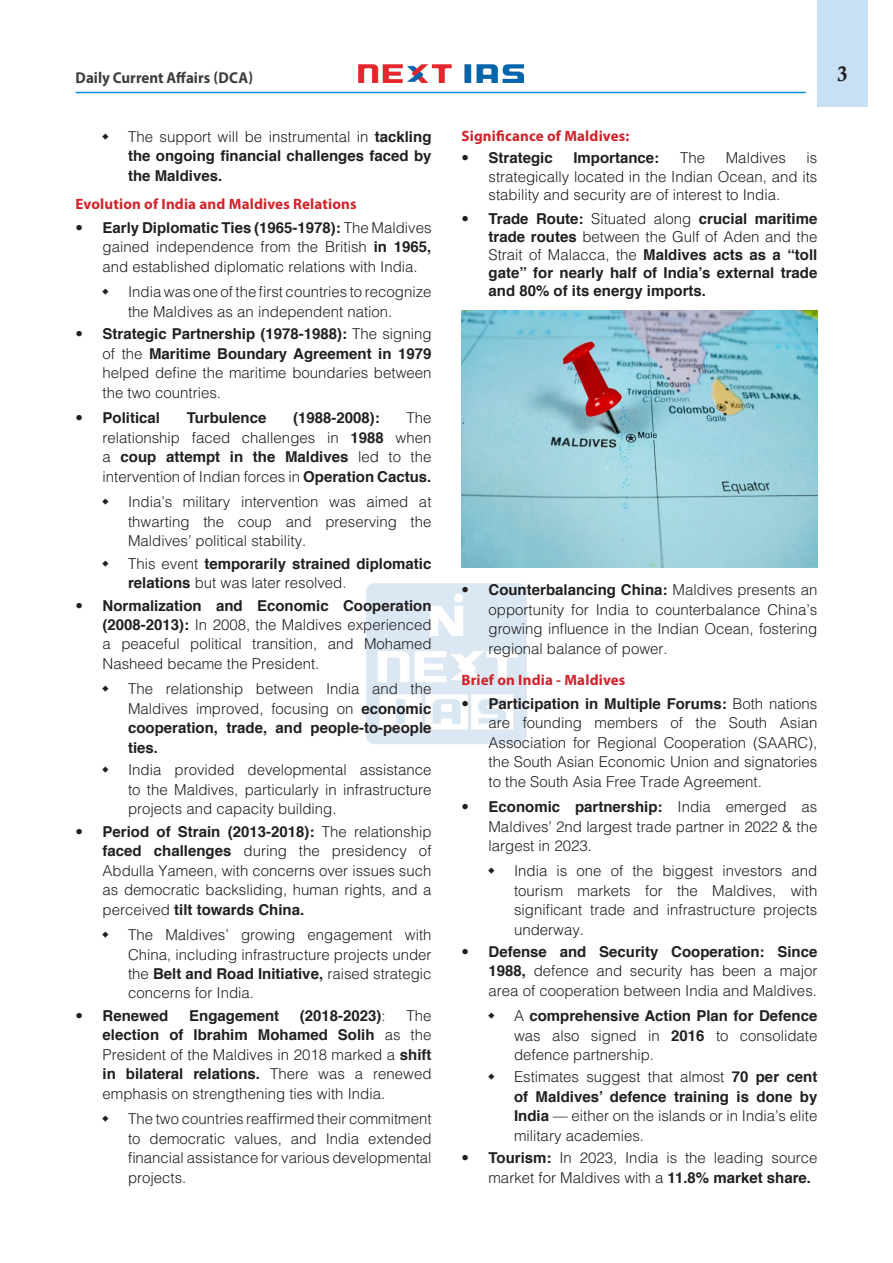
<style>
.page{position:relative;width:893px;height:1263px;background:#fff}
.page>*{position:absolute;margin:0;border:0;box-sizing:border-box;transform-origin:0 0}
.t1{font:21px "Calis MT Bol";color:#231f20}
.t2{font:700 15.75px "Myriad Pro";color:#3e3e3f;scale:.95 1}
.t3{font:300 15px/19.5px "Helvetica";color:#231f20;text-align:justify}
.t4{font:700 15px/18px "Helvetica";color:#231f20;text-align:justify}
.H-2{font:700 15px "Myriad Pro";letter-spacing:.01em;color:#d1232a}
.s1{font-weight:300}
.s2{font-weight:700}
</style>
<div class="page">
<div style="left:817px;top:0;width:51px;height:107px;background:#c7e0f3"></div>
<img style="left:358px;top:64px;width:165px;height:19px">
<hr style="left:76px;top:92px;width:730px;height:1px;background:#008fd5">
<img style="left:366px;top:583px;width:161px;height:161px">
<img style="left:461px;top:311px;width:356px;height:256px">
<p class="t2" style="left:76px;top:67px;width:188px">Daily Current Affairs (DCA)</p>
<h1 class="t1" style="left:837px;top:62px;width:12px">3</h1>
<p class="t4" style="left:128px;top:127px;width:305px;line-height:19.5px"><span class="s1">The support will be instrumental in</span> tackling the ongoing financial challenges faced by the Maldives.</p>
<p class="H-2" style="left:76px;top:194px;width:283px">Evolution of India and Maldives Relations</p>
<p class="t3" style="left:103px;top:217px;width:330px;text-indent:-27px">• <span class="s2">Early Diplomatic Ties (1965-1978):</span> The Maldives gained independence from the British <span class="s2">in 1965, </span>and established diplomatic relations with India.</p>
<p class="t3" style="left:128px;top:282px;width:305px">India was one of the first countries to recognize the Maldives as an independent nation.</p>
<p class="t3" style="left:103px;top:324px;width:330px;text-indent:-27px">• <span class="s2">Strategic Partnership (1978-1988):</span> The signing of the <span class="s2">Maritime Boundary Agreement in 1979 </span>helped define the maritime boundaries between the two countries.</p>
<p class="t4" style="left:76px;top:409px;width:86px"><span class="s1">•</span> Political</p>
<p class="t4" style="left:187px;top:409px;width:81px">Turbulence</p>
<p class="t4" style="left:293px;top:409px;width:88px">(1988-2008):</p>
<p class="t3" style="left:103px;top:408px;width:330px;text-indent:304px">The relationship faced challenges in <span class="s2">1988</span> when a <span class="s2">coup attempt in the Maldives</span> led to the intervention of Indian forces in <span class="s2">Operation Cactus.</span></p>
<p class="t3" style="left:128px;top:492px;width:305px">India’s military intervention was aimed at thwarting the coup and preserving the Maldives’ political stability.</p>
<p class="t4" style="left:128px;top:554px;width:305px;line-height:19.5px"><span class="s1">This event</span> temporarily strained diplomatic relations <span class="s1">but was later resolved.</span></p>
<p class="t3" style="left:103px;top:595px;width:330px;text-indent:-27px">• <span class="s2">Normalization and Economic Cooperation (2008-2013):</span> In 2008, the Maldives experienced a peaceful political transition, and Mohamed Nasheed became the President.</p>
<p class="t3" style="left:128px;top:679px;width:305px">The relationship between India and the Maldives improved, focusing on <span class="s2">economic cooperation, trade, and people-to-people ties.</span></p>
<p class="t3" style="left:128px;top:760px;width:305px">India provided developmental assistance to the Maldives, particularly in infrastructure projects and capacity building.</p>
<p class="t3" style="left:103px;top:821px;width:330px;text-indent:-27px">• <span class="s2">Period of Strain (2013-2018):</span> The relationship <span class="s2">faced challenges</span> during the presidency of Abdulla Yameen, with concerns over issues such as democratic backsliding, human rights, and a perceived <span class="s2">tilt towards China.</span></p>
<p class="t3" style="left:128px;top:924px;width:305px">The Maldives’ growing engagement with China, including infrastructure projects under the <span class="s2">Belt and Road Initiative,</span> raised strategic concerns for India.</p>
<p class="t4" style="left:76px;top:1007px;width:94px"><span class="s1">•</span> Renewed</p>
<p class="t4" style="left:189px;top:1007px;width:92px">Engagement</p>
<p class="t4" style="left:300px;top:1007px;width:87px">(2018-2023)<span class="s1">:</span></p>
<p class="t3" style="left:103px;top:1005px;width:330px;text-indent:304px">The <span class="s2">election of Ibrahim Mohamed Solih</span> as the President of the Maldives in 2018 marked a <span class="s2">shift in bilateral relations.</span> There was a renewed emphasis on strengthening ties with India.</p>
<p class="t3" style="left:128px;top:1109px;width:305px">The two countries reaffirmed their commitment to democratic values, and India extended financial assistance for various developmental projects.</p>
<p class="H-2" style="left:461px;top:126px;width:169px">Significance of Maldives:</p>
<p class="t4" style="left:461px;top:149px;width:93px"><span class="s1">•</span> Strategic</p>
<p class="t4" style="left:573px;top:149px;width:87px">Importance:</p>
<p class="t3" style="left:680px;top:148px;width:27px">The</p>
<p class="t3" style="left:726px;top:148px;width:61px">Maldives</p>
<p class="t3" style="left:488px;top:149px;width:330px;line-height:18.1px;text-indent:318px">is strategically located in the Indian Ocean, and its stability and security are of interest to India.</p>
<p class="t4" style="left:488px;top:210px;width:330px;text-indent:-27px"><span class="s1">•</span> Trade Route: <span class="s1">Situated along</span> crucial maritime trade routes <span class="s1">between the Gulf of Aden and the Strait of Malacca, the</span> Maldives acts as a “toll gate” for nearly half of India’s external trade and 80% of its energy imports.</p>
<p class="t3" style="left:488px;top:580px;width:330px;text-indent:-27px">• <span class="s2">Counterbalancing China:</span> Maldives presents an opportunity for India to counterbalance China’s growing influence in the Indian Ocean, fostering regional balance of power.</p>
<p class="H-2" style="left:461px;top:670px;width:165px">Brief on India - Maldives</p>
<p class="t3" style="left:488px;top:694px;width:330px;text-indent:-27px">• <span class="s2">Participation in Multiple Forums:</span> Both nations are founding members of the South Asian Association for Regional Cooperation (SAARC), the South Asian Economic Union and signatories to the South Asia Free Trade Agreement.</p>
<p class="t3" style="left:488px;top:797px;width:330px;text-indent:-27px">• <span class="s2">Economic partnership:</span> India emerged as Maldives’ 2nd largest trade partner in 2022 &amp; the largest in 2023.</p>
<p class="t3" style="left:514px;top:861px;width:305px">India is one of the biggest investors and tourism markets for the Maldives, with significant trade and infrastructure projects underway.</p>
<p class="t3" style="left:488px;top:941px;width:330px;text-indent:-27px">• <span class="s2">Defense and Security Cooperation: Since 1988,</span> defence and security has been a major area of cooperation between India and Maldives.</p>
<p class="t3" style="left:514px;top:1006px;width:305px">A <span class="s2">comprehensive Action Plan for Defence </span>was also signed in <span class="s2">2016</span> to consolidate defence partnership.</p>
<p class="t3" style="left:514px;top:1067px;width:305px">Estimates suggest that almost <span class="s2">70 per cent of Maldives’ defence training is done by India</span> — either on the islands or in India’s elite military academies.</p>
<p class="t3" style="left:488px;top:1148px;width:330px;text-indent:-27px">• <span class="s2">Tourism:</span> In 2023, India is the leading source market for Maldives with a <span class="s2">11.8% market share.</span></p>
</div>
